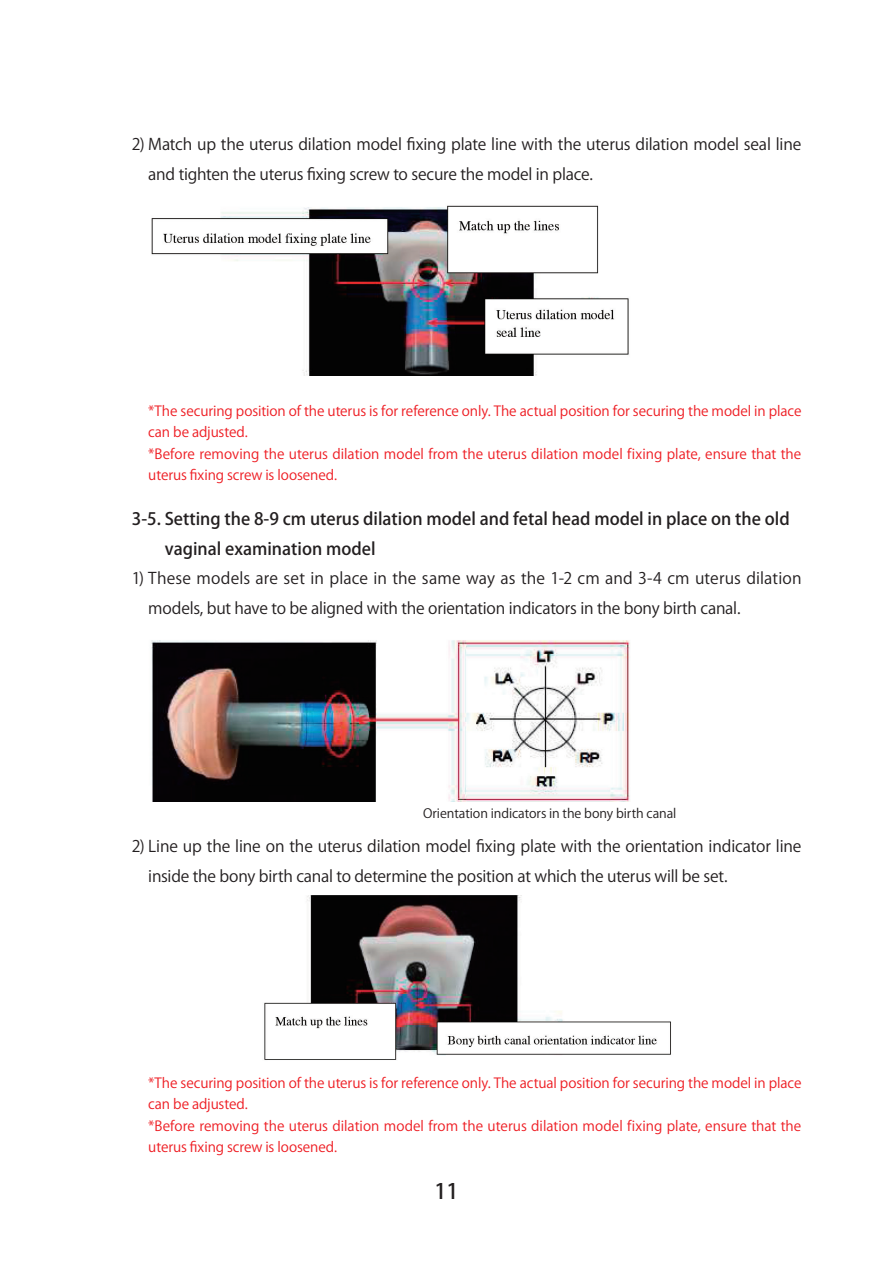
<style>
.page{position:relative;width:893px;height:1263px;background:#fff}
.page>*{position:absolute;margin:0;border:0;box-sizing:border-box;transform-origin:0 0}
.t1{font:500 21.3px "Koz Go Pro";color:#231f20}
.t2{font:500 16.95px/29.7px "Koz Go Pro";color:#231f20}
.t3{font:15.9px/29.7px "Koz Go Pro";letter-spacing:-.01em;color:#231f20}
.t4{font:13.8px/21.3px "Koz Go Pro";letter-spacing:-.005em;color:#ee1d23}
.t5{font:12.75px "Koz Go Pro";letter-spacing:-.005em;color:#231f20}
</style>
<div class="page">
<img style="left:151px;top:205px;width:478px;height:170px">
<img style="left:151px;top:640px;width:479px;height:162px">
<img style="left:264px;top:895px;width:407px;height:165px">
<p class="t3" style="left:148px;top:130px;width:654px;text-indent:-17px">2) Match up the uterus dilation model fixing plate line with the uterus dilation model seal line and tighten the uterus fixing screw to secure the model in place.</p>
<p class="t4" style="left:148px;top:401px;width:655px">*The securing position of the uterus is for reference only. The actual position for securing the model in place can be adjusted.<br>*Before removing the uterus dilation model from the uterus dilation model fixing plate, ensure that the uterus fixing screw is loosened.</p>
<p class="t2" style="left:165px;top:505px;width:626px;text-indent:-33px">3-5. Setting the 8-9 cm uterus dilation model and fetal head model in place on the old vaginal examination model</p>
<p class="t3" style="left:148px;top:564px;width:655px;text-indent:-17px">1) These models are set in place in the same way as the 1-2 cm and 3-4 cm uterus dilation models, but have to be aligned with the orientation indicators in the bony birth canal.</p>
<p class="t5" style="left:423px;top:805px;width:255px">Orientation indicators in the bony birth canal</p>
<p class="t3" style="left:148px;top:831px;width:655px;text-indent:-17px">2) Line up the line on the uterus dilation model fixing plate with the orientation indicator line inside the bony birth canal to determine the position at which the uterus will be set.</p>
<p class="t4" style="left:148px;top:1073px;width:655px">*The securing position of the uterus is for reference only. The actual position for securing the model in place can be adjusted.<br>*Before removing the uterus dilation model from the uterus dilation model fixing plate, ensure that the uterus fixing screw is loosened.</p>
<h1 class="t1" style="left:435px;top:1177px;width:25px">11</h1>
</div>
